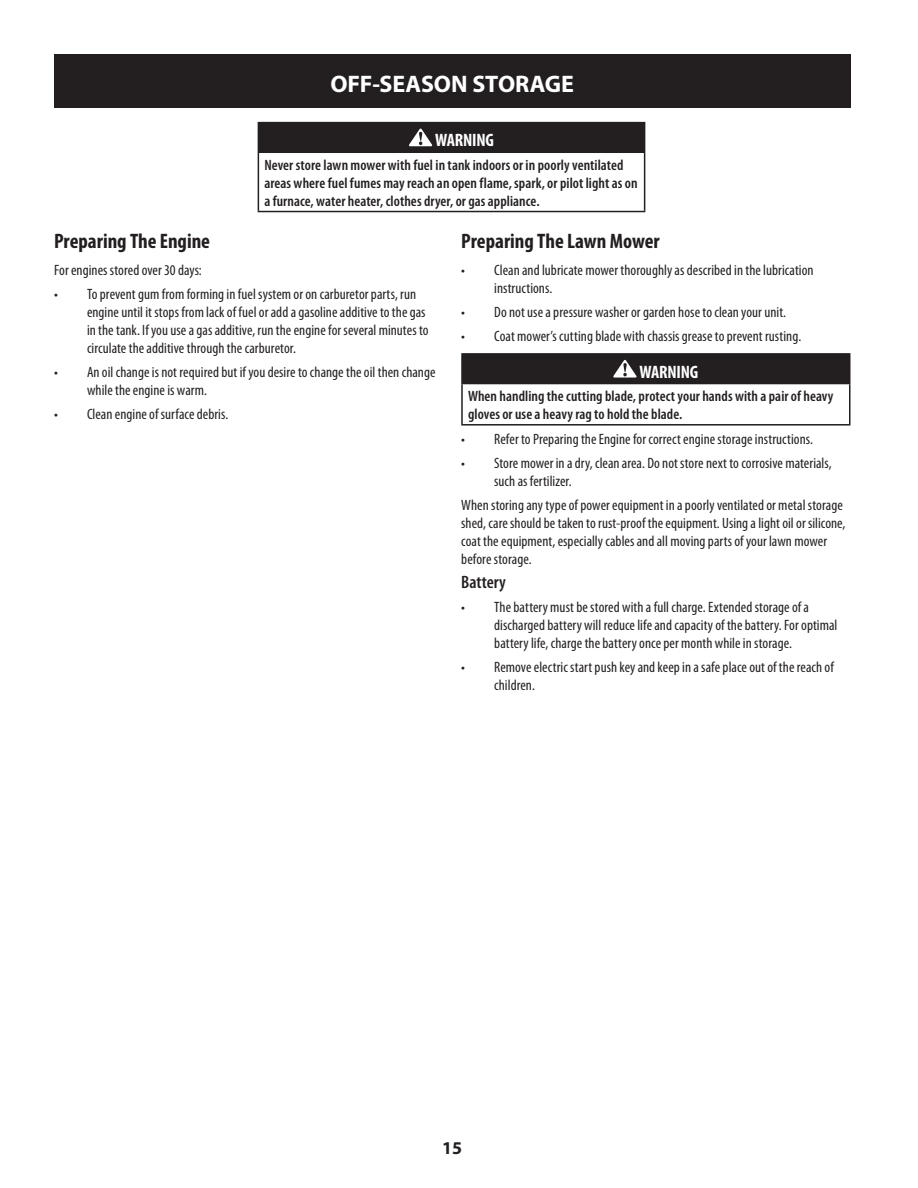
<style>
.page{position:relative;width:918px;height:1188px;background:#fff}
.page>*{position:absolute;margin:0;border:0;box-sizing:border-box;transform-origin:0 0}
.t1{font:700 24px "Myriad Pro";color:#fff}
.t2{font:700 condensed 21px "Myriad Pro";color:#231f20}
.t3{font:700 condensed 18px "Myriad Pro";letter-spacing:-.01em;color:#fff}
.t4{font:600 condensed 18px "Myriad Pro";color:#231f20}
.t5{font:700 18px "Myriad Pro";color:#231f20}
.t6{font:condensed 15px/18px "Myriad Pro";letter-spacing:.005em;color:#231f20}
.t7{font:600 condensed 15px/18px "Myriad Pro";letter-spacing:.005em;color:#231f20}
</style>
<div class="page">
<div style="left:54px;top:54px;width:796px;height:54px;background:#231f20"></div>
<div style="left:258px;top:123px;width:387px;height:29px;background:#231f20"></div>
<hr style="left:258px;top:122px;width:387px;height:1px;background:#231f20">
<hr style="left:258px;top:152px;width:387px;height:1px;background:#231f20">
<hr style="left:258px;top:153px;width:1px;height:58px;background:#231f20">
<hr style="left:644px;top:153px;width:1px;height:58px;background:#231f20">
<hr style="left:258px;top:211px;width:387px;height:1px;background:#231f20">
<svg style="left:409px;top:129px;width:24px;height:17px"></svg>
<div style="left:462px;top:354px;width:388px;height:30px;background:#231f20"></div>
<hr style="left:461px;top:353px;width:389px;height:2px;background:#231f20">
<hr style="left:461px;top:355px;width:2px;height:28px;background:#231f20">
<hr style="left:461px;top:383px;width:389px;height:1px;background:#231f20">
<hr style="left:461px;top:384px;width:2px;height:40px;background:#231f20">
<hr style="left:849px;top:384px;width:1px;height:40px;background:#231f20">
<hr style="left:461px;top:424px;width:389px;height:2px;background:#231f20">
<svg style="left:613px;top:360px;width:24px;height:18px"></svg>
<h1 class="t1" style="left:330px;top:70px;width:245px">OFF-SEASON STORAGE</h1>
<p class="t3" style="left:435px;top:130px;width:60px">WARNING</p>
<p class="t7" style="left:264px;top:156px;width:375px">Never store lawn mower with fuel in tank indoors or in poorly ventilated areas where fuel fumes may reach an open flame, spark, or pilot light as on a furnace, water heater, clothes dryer, or gas appliance.</p>
<h2 class="t2" style="left:54px;top:230px;width:158px">Preparing The Engine</h2>
<p class="t6" style="left:54px;top:261px;width:149px">For engines stored over 30 days:</p>
<p class="t6" style="left:87px;top:285px;width:343px;text-indent:-33px">• To prevent gum from forming in fuel system or on carburetor parts, run engine until it stops from lack of fuel or add a gasoline additive to the gas in the tank. If you use a gas additive, run the engine for several minutes to circulate the additive through the carburetor.</p>
<p class="t6" style="left:87px;top:363px;width:350px;text-indent:-33px">• An oil change is not required but if you desire to change the oil then change while the engine is warm.</p>
<p class="t6" style="left:54px;top:405px;width:176px">• Clean engine of surface debris.</p>
<h2 class="t2" style="left:461px;top:230px;width:200px">Preparing The Lawn Mower</h2>
<p class="t6" style="left:494px;top:261px;width:321px;text-indent:-33px">• Clean and lubricate mower thoroughly as described in the lubrication instructions.</p>
<p class="t6" style="left:461px;top:303px;width:326px">• Do not use a pressure washer or garden hose to clean your unit.</p>
<p class="t6" style="left:461px;top:327px;width:341px">• Coat mower’s cutting blade with chassis grease to prevent rusting.</p>
<p class="t3" style="left:639px;top:362px;width:60px">WARNING</p>
<p class="t7" style="left:468px;top:387px;width:367px">When handling the cutting blade, protect your hands with a pair of heavy gloves or use a heavy rag to hold the blade.</p>
<p class="t6" style="left:461px;top:430px;width:353px">• Refer to Preparing the Engine for correct engine storage instructions.</p>
<p class="t6" style="left:494px;top:454px;width:339px;text-indent:-33px">• Store mower in a dry, clean area. Do not store next to corrosive materials, such as fertilizer.</p>
<p class="t6" style="left:461px;top:496px;width:386px">When storing any type of power equipment in a poorly ventilated or metal storage shed, care should be taken to rust-proof the equipment. Using a light oil or silicone, coat the equipment, especially cables and all moving parts of your lawn mower before storage.</p>
<p class="t4" style="left:461px;top:572px;width:46px">Battery</p>
<p class="t6" style="left:494px;top:598px;width:345px;text-indent:-33px">• The battery must be stored with a full charge. Extended storage of a discharged battery will reduce life and capacity of the battery. For optimal battery life, charge the battery once per month while in storage.</p>
<p class="t6" style="left:494px;top:658px;width:341px;text-indent:-33px">• Remove electric start push key and keep in a safe place out of the reach of children.</p>
<p class="t5" style="left:442px;top:1138px;width:21px">15</p>
</div>
